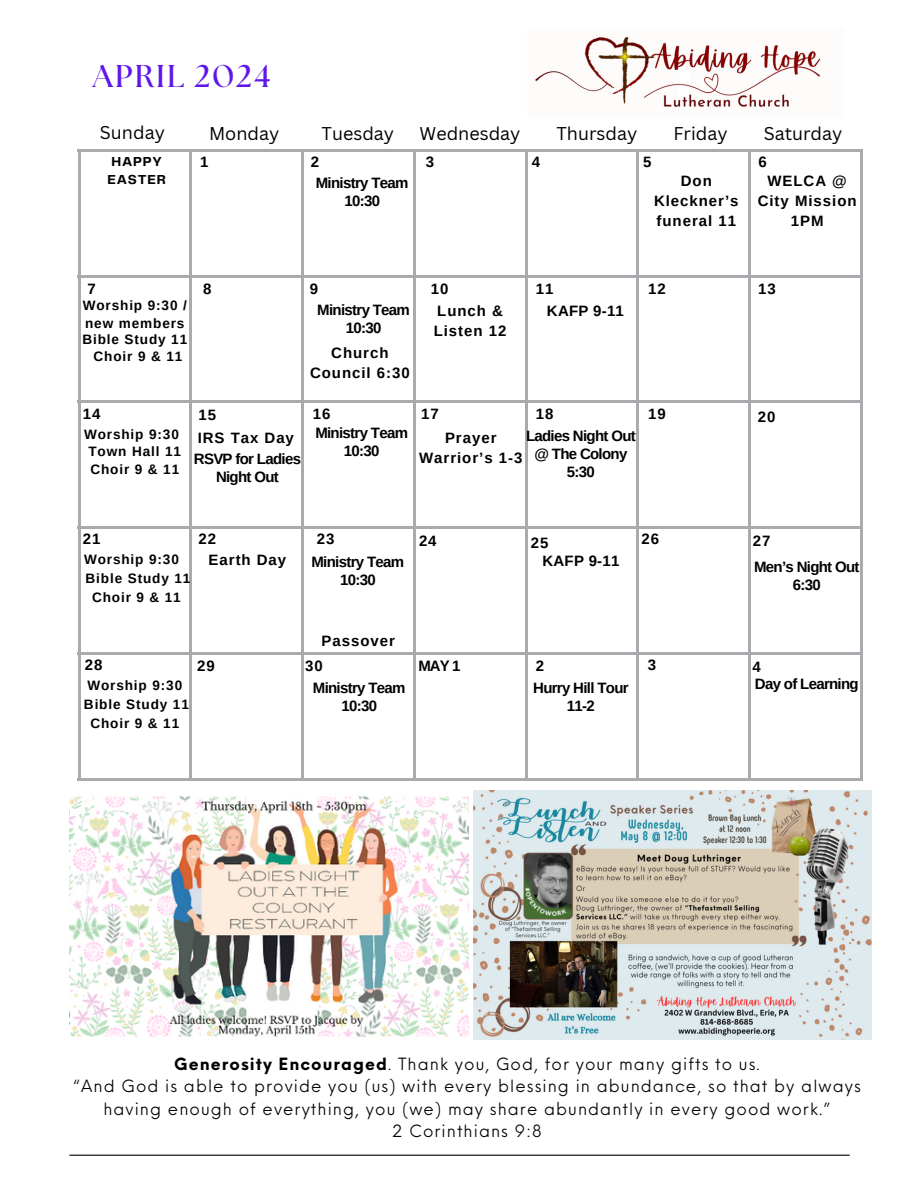
<style>
.page{position:relative;width:918px;height:1188px;background:#fff}
.page>*{position:absolute;margin:0;border:0;box-sizing:border-box;transform-origin:0 0}
.t1{font:700 31.5px "The Seasons";letter-spacing:.065em;color:#5e17eb}
.t2{font:18px "Canva Sans";color:#000}
.t3{font:16.5px/22.5px "Neue Einstellung";letter-spacing:.065em;color:#000;text-align:center}
.t4{font:700 15px/18px "Arimo";letter-spacing:-.045em;color:#000;text-align:center}
.t5{font:700 15px/20.2px "Arimo";letter-spacing:.065em;color:#000;text-align:center}
.t6{font:700 13.65px/18px "Arimo";letter-spacing:.065em;color:#000}
.t7{font:700 13.5px/18px "Telegraf";letter-spacing:.065em;color:#000;text-align:center}
.s1{font-weight:700}
</style>
<div class="page">
<svg style="left:81px;top:151px;width:762px;height:604px"></svg>
<img style="left:535px;top:36px;width:286px;height:71px">
<svg style="left:275px;top:410px;width:367px;height:367px"></svg>
<hr style="left:77px;top:149px;width:784px;height:2px;background:#a9abae">
<hr style="left:78px;top:149px;width:2px;height:631px;background:#a9abae">
<hr style="left:190px;top:149px;width:2px;height:631px;background:#a9abae">
<hr style="left:302px;top:149px;width:2px;height:631px;background:#a9abae">
<hr style="left:413px;top:149px;width:2px;height:631px;background:#a9abae">
<hr style="left:525px;top:149px;width:2px;height:631px;background:#a9abae">
<hr style="left:637px;top:149px;width:2px;height:631px;background:#a9abae">
<hr style="left:748px;top:149px;width:3px;height:631px;background:#a9abae">
<hr style="left:860px;top:149px;width:2px;height:631px;background:#a9abae">
<hr style="left:77px;top:275px;width:784px;height:2px;background:#a9abae">
<hr style="left:77px;top:401px;width:784px;height:2px;background:#a9abae">
<hr style="left:77px;top:527px;width:784px;height:2px;background:#a9abae">
<hr style="left:77px;top:652px;width:784px;height:3px;background:#a9abae">
<hr style="left:77px;top:778px;width:784px;height:2px;background:#a9abae">
<hr style="left:69px;top:1155px;width:781px;height:1px;background:#000">
<img style="left:69px;top:796px;width:400px;height:241px">
<img style="left:473px;top:791px;width:399px;height:248px">
<h1 class="t1" style="left:93px;top:62px;width:179px">APRIL 2024</h1>
<p class="t2" style="left:100px;top:120px;width:66px">Sunday</p>
<p class="t2" style="left:209px;top:121px;width:72px">Monday</p>
<p class="t2" style="left:322px;top:121px;width:74px">Tuesday</p>
<p class="t2" style="left:420px;top:121px;width:102px">Wednesday</p>
<p class="t2" style="left:556px;top:121px;width:82px">Thursday</p>
<p class="t2" style="left:673px;top:121px;width:56px">Friday</p>
<p class="t2" style="left:764px;top:121px;width:80px">Saturday</p>
<p class="t7" style="left:107px;top:153px;width:60px">HAPPY<br>EASTER</p>
<p class="t4" style="left:200px;top:153px;width:10px">1</p>
<p class="t4" style="left:311px;top:153px;width:10px">2</p>
<p class="t4" style="left:426px;top:153px;width:10px">3</p>
<p class="t4" style="left:532px;top:153px;width:10px">4</p>
<p class="t4" style="left:643px;top:153px;width:10px">5</p>
<p class="t4" style="left:759px;top:153px;width:10px">6</p>
<p class="t4" style="left:316px;top:174px;width:94px">Ministry Team<br>10:30</p>
<p class="t5" style="left:654px;top:171px;width:86px">Don<br>Kleckner’s funeral 11</p>
<p class="t5" style="left:758px;top:171px;width:100px">WELCA @<br>City Mission<br>1PM</p>
<p class="t4" style="left:88px;top:280px;width:10px">7</p>
<p class="t4" style="left:203px;top:280px;width:10px">8</p>
<p class="t4" style="left:310px;top:280px;width:10px">9</p>
<p class="t4" style="left:431px;top:280px;width:19px">10</p>
<p class="t4" style="left:536px;top:280px;width:19px">11</p>
<p class="t4" style="left:648px;top:280px;width:19px">12</p>
<p class="t4" style="left:758px;top:280px;width:19px">13</p>
<p class="t6" style="left:83px;top:297px;width:106px">Worship 9:30 / new members</p>
<p class="t6" style="left:82px;top:331px;width:106px">Bible Study 11</p>
<p class="t6" style="left:94px;top:347px;width:90px">Choir 9 &amp; 11</p>
<p class="t4" style="left:317px;top:300px;width:94px">Ministry Team<br>10:30</p>
<p class="t5" style="left:310px;top:342px;width:101px">Church<br>Council 6:30</p>
<p class="t5" style="left:434px;top:300px;width:74px;text-align:left">Lunch &amp;<br>Listen 12</p>
<p class="t4" style="left:547px;top:302px;width:79px">KAFP 9-11</p>
<p class="t4" style="left:83px;top:405px;width:19px">14</p>
<p class="t4" style="left:198px;top:406px;width:19px">15</p>
<p class="t4" style="left:313px;top:405px;width:19px">16</p>
<p class="t4" style="left:421px;top:405px;width:19px">17</p>
<p class="t4" style="left:536px;top:405px;width:19px">18</p>
<p class="t4" style="left:648px;top:405px;width:19px">19</p>
<p class="t4" style="left:758px;top:408px;width:19px">20</p>
<p class="t6" style="left:84px;top:426px;width:96px">Worship 9:30</p>
<p class="t6" style="left:88px;top:442px;width:94px">Town Hall 11</p>
<p class="t6" style="left:90px;top:461px;width:90px">Choir 9 &amp; 11</p>
<p class="t5" style="left:198px;top:428px;width:98px">IRS Tax Day</p>
<p class="t4" style="left:194px;top:450px;width:109px">RSVP for Ladies<br>Night Out</p>
<p class="t4" style="left:315px;top:423px;width:94px">Ministry Team<br>10:30</p>
<p class="t4" style="left:526px;top:427px;width:111px">Ladies Night Out @ The Colony<br>5:30</p>
<p class="t5" style="left:419px;top:428px;width:105px">Prayer<br>Warrior’s 1-3</p>
<p class="t4" style="left:83px;top:530px;width:19px">21</p>
<p class="t4" style="left:198px;top:530px;width:19px">22</p>
<p class="t4" style="left:642px;top:530px;width:19px">26</p>
<p class="t4" style="left:317px;top:530px;width:19px">23</p>
<p class="t4" style="left:419px;top:531px;width:19px">24</p>
<p class="t4" style="left:531px;top:534px;width:19px">25</p>
<p class="t4" style="left:753px;top:531px;width:19px">27</p>
<p class="t6" style="left:84px;top:551px;width:96px">Worship 9:30</p>
<p class="t6" style="left:86px;top:569px;width:106px">Bible Study 11</p>
<p class="t6" style="left:92px;top:588px;width:90px">Choir 9 &amp; 11</p>
<p class="t5" style="left:209px;top:550px;width:79px">Earth Day</p>
<p class="t4" style="left:312px;top:553px;width:94px">Ministry Team<br>10:30</p>
<p class="t5" style="left:322px;top:630px;width:75px">Passover</p>
<p class="t4" style="left:85px;top:656px;width:19px">28</p>
<p class="t4" style="left:305px;top:657px;width:19px">30</p>
<p class="t4" style="left:197px;top:657px;width:19px">29</p>
<p class="t6" style="left:87px;top:677px;width:96px">Worship 9:30</p>
<p class="t6" style="left:84px;top:695px;width:106px">Bible Study 11</p>
<p class="t6" style="left:90px;top:714px;width:90px">Choir 9 &amp; 11</p>
<p class="t4" style="left:313px;top:679px;width:94px">Ministry Team<br>10:30</p>
<p class="t4" style="left:542px;top:552px;width:79px">KAFP 9-11</p>
<p class="t4" style="left:754px;top:558px;width:107px">Men’s Night Out<br>6:30</p>
<p class="t4" style="left:418px;top:657px;width:44px">MAY 1</p>
<p class="t4" style="left:536px;top:657px;width:10px">2</p>
<p class="t4" style="left:648px;top:656px;width:10px">3</p>
<p class="t4" style="left:752px;top:658px;width:10px">4</p>
<p class="t4" style="left:533px;top:679px;width:97px">Hurry Hill Tour<br>11-2</p>
<p class="t4" style="left:755px;top:675px;width:105px">Day of Learning</p>
<p class="t3" style="left:73px;top:1051px;width:789px"><span class="s1">Generosity Encouraged</span>. Thank you, God, for your many gifts to us.<br>“And God is able to provide you (us) with every blessing in abundance, so that by always having enough of everything, you (we) may share abundantly in every good work.”<br>2 Corinthians 9:8</p>
</div>
